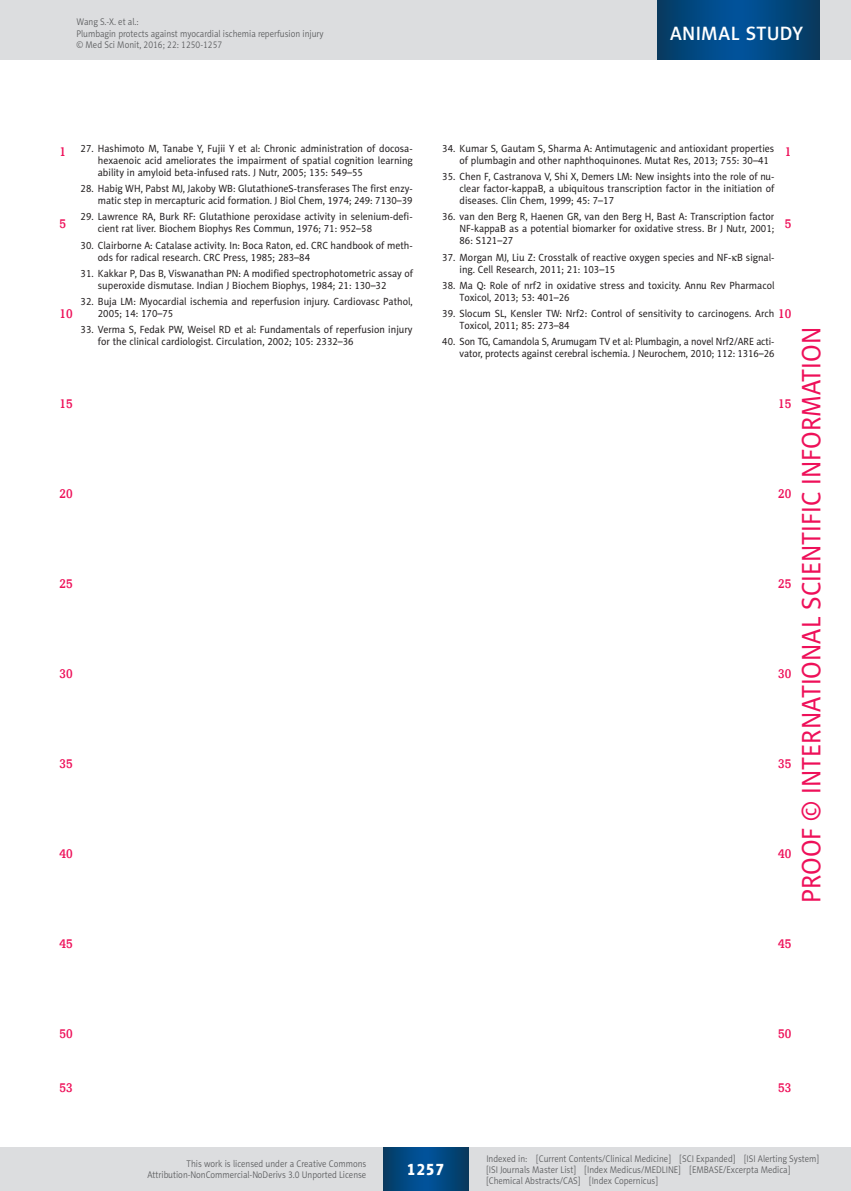
<style>
.page{position:relative;width:851px;height:1191px;background:#fff}
.page>*{position:absolute;margin:0;border:0;box-sizing:border-box;transform-origin:0 0}
.t1{font:27px "Naomi Sans EFN";color:#ee1059;scale:.95 1}
.t2{font:19.5px "Naomi Sans EFN Medium";letter-spacing:.015em;color:#fff}
.t3{font:16.5px "Naomi Sans EFN Heavy";color:#fff}
.t4{font:700 13.2px "Humst Slab 712 EU";color:#ee1059;scale:.89 1}
.MSM_Referencje_punkt{font:10.5px/12px "Naomi Sans EFN";color:#231f20;scale:.95 1}
.MSM_Referencje_punkt-2{font:10.5px/12px "Naomi Sans EFN";color:#231f20;text-align:right;scale:.93 1}
.t5{font:9.75px/11.2px "Naomi Sans EFN Light";color:#57585a;scale:.9 1}
.s1{font-family:"Standard Sym L"}
</style>
<div class="page">
<div style="left:0;top:1148px;width:850px;height:43px;background:#dcdddf"></div>
<svg style="left:383px;top:1147px;width:85px;height:43px;background:#02477e"></svg>
<div style="left:0;top:0;width:850px;height:60px;background:#dcdddf"></div>
<svg style="left:657px;top:0;width:162px;height:60px;background:#02477e"></svg>
<p class="t5" style="left:77px;top:16px;width:276px">Wang S.-X. et al.:<br>Plumbagin protects against myocardial ischemia reperfusion injury © Med Sci Monit, 2016; 22: 1250-1257</p>
<h2 class="t2" style="left:670px;top:22px;width:134px">ANIMAL STUDY</h2>
<p class="t4" style="left:60px;top:143px;width:9px">1</p>
<p class="t4" style="left:60px;top:215px;width:9px">5</p>
<p class="t4" style="left:60px;top:305px;width:16px">10</p>
<p class="MSM_Referencje_punkt" style="left:98px;top:142px;width:333px;text-align:justify;text-indent:-17px">27. Hashimoto M, Tanabe Y, Fujii Y et al: Chronic administration of docosa&shy;hexaenoic acid ameliorates the impairment of spatial cognition learning ability in amyloid beta-infused rats. J Nutr, 2005; 135: 549–55</p>
<p class="MSM_Referencje_punkt" style="left:81px;top:183px;width:351px;text-align:right">28. Habig WH, Pabst MJ, Jakoby WB: GlutathioneS-transferases The first enzy&shy;matic step in mercapturic acid formation. J Biol Chem, 1974; 249: 7130–39</p>
<p class="MSM_Referencje_punkt" style="left:98px;top:211px;width:333px;text-indent:-17px">29. Lawrence RA, Burk RF: Glutathione peroxidase activity in selenium-defi&shy;cient rat liver. Biochem Biophys Res Commun, 1976; 71: 952–58</p>
<p class="MSM_Referencje_punkt" style="left:98px;top:239px;width:333px;text-indent:-17px">30. Clairborne A: Catalase activity. In: Boca Raton, ed. CRC handbook of meth&shy;ods for radical research. CRC Press, 1985; 283–84</p>
<p class="MSM_Referencje_punkt" style="left:98px;top:267px;width:333px;text-indent:-17px">31. Kakkar P, Das B, Viswanathan PN: A modified spectrophotometric assay of superoxide dismutase. Indian J Biochem Biophys, 1984; 21: 130–32</p>
<p class="MSM_Referencje_punkt" style="left:98px;top:296px;width:333px;text-indent:-17px">32. Buja LM: Myocardial ischemia and reperfusion injury. Cardiovasc Pathol,<br>2005; 14: 170–75</p>
<p class="MSM_Referencje_punkt" style="left:98px;top:324px;width:333px;text-indent:-17px">33. Verma S, Fedak PW, Weisel RD et al: Fundamentals of reperfusion injury for the clinical cardiologist. Circulation, 2002; 105: 2332–36</p>
<p class="t4" style="left:60px;top:395px;width:16px">15</p>
<p class="t4" style="left:60px;top:485px;width:16px">20</p>
<p class="t4" style="left:60px;top:575px;width:16px">25</p>
<p class="t4" style="left:60px;top:665px;width:16px">30</p>
<p class="t4" style="left:60px;top:755px;width:16px">35</p>
<p class="t4" style="left:60px;top:845px;width:16px">40</p>
<p class="MSM_Referencje_punkt" style="left:459px;top:142px;width:333px;text-indent:-17px">34. Kumar S, Gautam S, Sharma A: Antimutagenic and antioxidant properties of plumbagin and other naphthoquinones. Mutat Res, 2013; 755: 30–41</p>
<p class="MSM_Referencje_punkt" style="left:459px;top:171px;width:333px;text-align:justify;text-indent:-17px">35. Chen F, Castranova V, Shi X, Demers LM: New insights into the role of nu&shy;clear factor-kappaB, a ubiquitous transcription factor in the initiation of diseases. Clin Chem, 1999; 45: 7–17</p>
<p class="MSM_Referencje_punkt" style="left:459px;top:211px;width:333px;text-align:justify;text-indent:-17px">36. van den Berg R, Haenen GR, van den Berg H, Bast A: Transcription factor NF-kappaB as a potential biomarker for oxidative stress. Br J Nutr, 2001; 86: S121–27</p>
<p class="MSM_Referencje_punkt" style="left:459px;top:251px;width:333px;text-indent:-17px">37. Morgan MJ, Liu Z: Crosstalk of reactive oxygen species and NF-<span class="s1">k</span>B signal&shy;ing. Cell Research, 2011; 21: 103–15</p>
<p class="MSM_Referencje_punkt" style="left:459px;top:279px;width:333px;text-indent:-17px">38. Ma Q: Role of nrf2 in oxidative stress and toxicity. Annu Rev Pharmacol<br>Toxicol, 2013; 53: 401–26</p>
<p class="MSM_Referencje_punkt" style="left:459px;top:308px;width:333px;text-indent:-17px">39. Slocum SL, Kensler TW: Nrf2: Control of sensitivity to carcinogens. Arch<br>Toxicol, 2011; 85: 273–84</p>
<p class="MSM_Referencje_punkt-2" style="left:442px;top:336px;width:358px">40. Son TG, Camandola S, Arumugam TV et al: Plumbagin, a novel Nrf2/ARE acti&shy;vator, protects against cerebral ischemia. J Neurochem, 2010; 112: 1316–26</p>
<p class="t4" style="left:784px;top:143px;width:9px">1</p>
<p class="t4" style="left:784px;top:215px;width:9px">5</p>
<p class="t4" style="left:778px;top:305px;width:16px">10</p>
<p class="t4" style="left:778px;top:395px;width:16px">15</p>
<p class="t4" style="left:778px;top:485px;width:16px">20</p>
<p class="t4" style="left:778px;top:575px;width:16px">25</p>
<p class="t4" style="left:778px;top:665px;width:16px">30</p>
<p class="t4" style="left:778px;top:755px;width:16px">35</p>
<p class="t4" style="left:778px;top:845px;width:16px">40</p>
<h1 class="t1" style="left:795px;top:903px;width:608px;rotate:-90deg">PROOF © INTERNATIONAL SCIENTIFIC INFORMATION</h1>
<p class="t4" style="left:60px;top:935px;width:16px">45</p>
<p class="t4" style="left:778px;top:935px;width:16px">45</p>
<p class="t4" style="left:60px;top:1025px;width:16px">50</p>
<p class="t4" style="left:60px;top:1079px;width:16px">53</p>
<p class="t4" style="left:778px;top:1025px;width:16px">50</p>
<p class="t4" style="left:778px;top:1079px;width:16px">53</p>
<p class="t5" style="left:147px;top:1158px;width:245px;text-align:right">This work is licensed under a Creative Commons<br>Attribution-NonCommercial-NoDerivs 3.0 Unported License</p>
<h3 class="t3" style="left:406px;top:1159px;width:40px">1257</h3>
<p class="t5" style="left:486px;top:1152px;width:371px">Indexed in: [Current Contents/Clinical Medicine] [SCI Expanded] [ISI Alerting System] [ISI Journals Master List] [Index Medicus/MEDLINE] [EMBASE/Excerpta Medica] [Chemical Abstracts/CAS] [Index Copernicus]</p>
</div>
